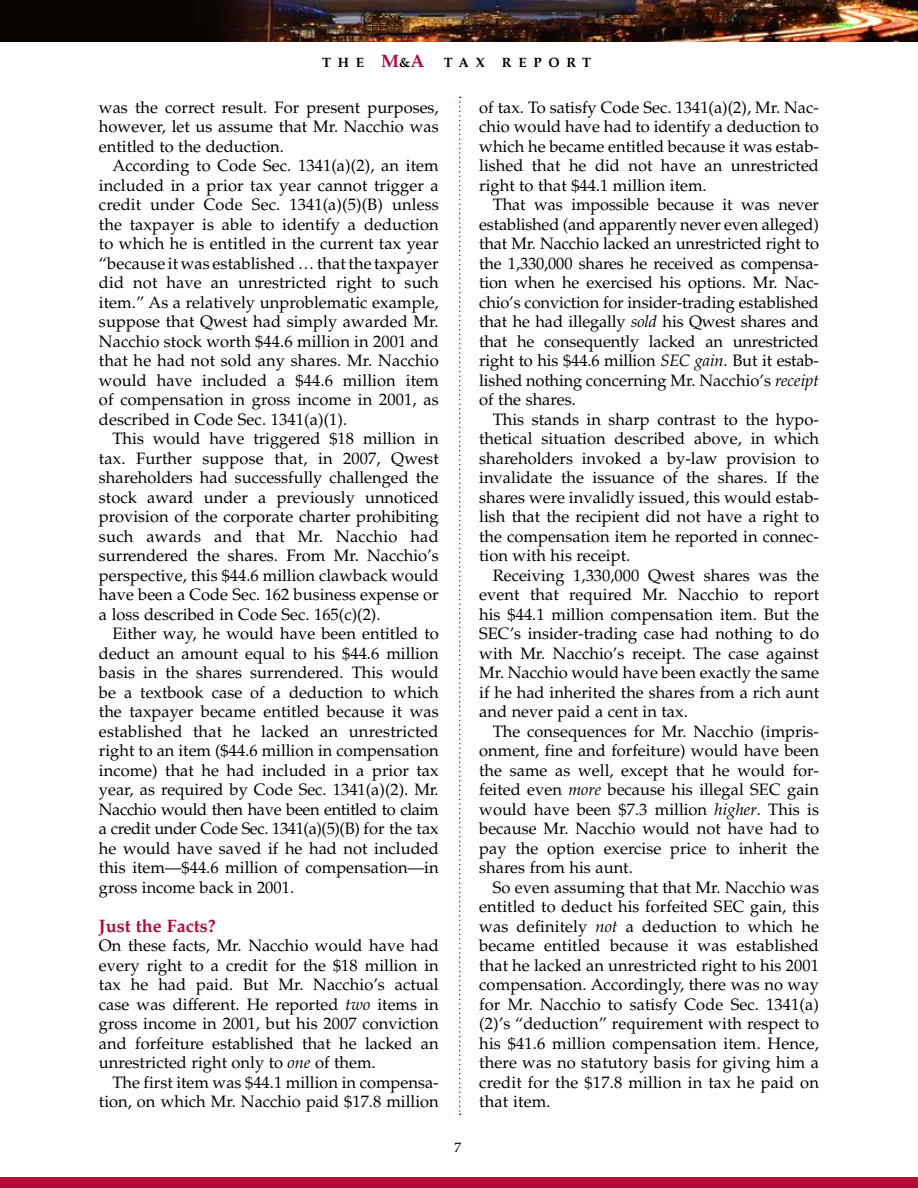
<style>
.page{position:relative;width:918px;height:1188px;background:#fff}
.page>*{position:absolute;margin:0;border:0;box-sizing:border-box;transform-origin:0 0}
.H2_A{font:700 18px "Palatino";color:#b30838}
.Body_A{font:16.5px/19.5px "Palatino";color:#000;text-align:justify}
.Body_A_f{font:16.5px/19.5px "Palatino";color:#000;text-align:justify}
.t1{font:700 13.5px "Palatino";letter-spacing:.5em;color:#000}
.t2{font:13.5px "Palatino";color:#000}
.s1{font-size:18px;color:#b30838}
.s2{font-style:italic}
</style>
<div class="page">
<div style="left:0;top:1177px;width:918px;height:11px;background:#b30838"></div>
<img style="left:0;top:0;width:918px;height:42px">
<svg style="left:459px;top:97px;width:2px;height:1018px"></svg>
<p class="t1" style="left:322px;top:55px;width:164px">THE <span class="s1">M</span>&amp;<span class="s1">A</span> TAX</p>
<p class="t1" style="left:502px;top:55px;width:91px">REPORT</p>
<p class="Body_A" style="left:99px;top:97px;width:341px">was the correct result. For present purposes, however, let us assume that Mr. Nacchio was entitled to the deduction.</p>
<p class="Body_A" style="left:99px;top:156px;width:341px;text-indent:14px">According to Code Sec. 1341(a)(2), an item included in a prior tax year cannot trigger a credit under Code Sec. 1341(a)(5)(B) unless the taxpayer is able to identify a deduction to which he is entitled in the current tax year “because it was established … that the taxpayer did not have an unrestricted right to such item.” As a relatively unproblematic example, suppose that Qwest had simply awarded Mr.<br>Nacchio stock worth $44.6 million in 2001 and that he had not sold any shares. Mr. Nacchio would have included a $44.6 million item of compensation in gross income in 2001, as described in Code Sec. 1341(a)(1).</p>
<p class="Body_A" style="left:99px;top:429px;width:341px;text-indent:14px">This would have triggered $18 million in tax. Further suppose that, in 2007, Qwest shareholders had successfully challenged the stock award under a previously unnoticed provision of the corporate charter prohibiting such awards and that Mr. Nacchio had surrendered the shares. From Mr. Nacchio’s perspective, this $44.6 million clawback would have been a Code Sec. 162 business expense or a loss described in Code Sec. 165(c)(2).</p>
<p class="Body_A" style="left:99px;top:624px;width:341px;text-indent:14px">Either way, he would have been entitled to deduct an amount equal to his $44.6 million basis in the shares surrendered. This would be a textbook case of a deduction to which the taxpayer became entitled because it was established that he lacked an unrestricted right to an item ($44.6 million in compensation income) that he had included in a prior tax year, as required by Code Sec. 1341(a)(2). Mr.<br>Nacchio would then have been entitled to claim a credit under Code Sec. 1341(a)(5)(B) for the tax he would have saved if he had not included this item—$44.6 million of compensation—in gross income back in 2001.</p>
<p class="H2_A" style="left:99px;top:915px;width:118px">Just the Facts?</p>
<p class="Body_A_f" style="left:99px;top:936px;width:341px">On these facts, Mr. Nacchio would have had every right to a credit for the $18 million in tax he had paid. But Mr. Nacchio’s actual case was different. He reported <span class="s2">two</span> items in gross income in 2001, but his 2007 conviction and forfeiture established that he lacked an unrestricted right only to <span class="s2">one</span> of them.</p>
<p class="Body_A" style="left:99px;top:1072px;width:341px;text-align:right">The first item was $44.1 million in compensa&shy;tion, on which Mr. Nacchio paid $17.8 million</p>
<p class="t2" style="left:455px;top:1139px;width:8px">7</p>
<p class="Body_A" style="left:479px;top:97px;width:341px">of tax. To satisfy Code Sec. 1341(a)(2), Mr. Nac&shy;chio would have had to identify a deduction to which he became entitled because it was estab&shy;lished that he did not have an unrestricted right to that $44.1 million item.</p>
<p class="Body_A" style="left:479px;top:195px;width:341px;text-indent:14px">That was impossible because it was never established (and apparently never even alleged) that Mr. Nacchio lacked an unrestricted right to the 1,330,000 shares he received as compensa&shy;tion when he exercised his options. Mr. Nac&shy;chio’s conviction for insider-trading established that he had illegally <span class="s2">sold</span> his Qwest shares and that he consequently lacked an unrestricted right to his $44.6 million <span class="s2">SEC gain</span>. But it estab&shy;lished nothing concerning Mr. Nacchio’s <span class="s2">receipt </span>of the shares.</p>
<p class="Body_A" style="left:479px;top:409px;width:341px;text-indent:14px">This stands in sharp contrast to the hypo&shy;thetical situation described above, in which shareholders invoked a by-law provision to invalidate the issuance of the shares. If the shares were invalidly issued, this would estab&shy;lish that the recipient did not have a right to the compensation item he reported in connec&shy;tion with his receipt.</p>
<p class="Body_A" style="left:479px;top:565px;width:341px;text-indent:14px">Receiving 1,330,000 Qwest shares was the event that required Mr. Nacchio to report his $44.1 million compensation item. But the SEC’s insider-trading case had nothing to do with Mr. Nacchio’s receipt. The case against Mr. Nacchio would have been exactly the same if he had inherited the shares from a rich aunt and never paid a cent in tax.</p>
<p class="Body_A" style="left:479px;top:721px;width:341px;text-indent:14px">The consequences for Mr. Nacchio (impris&shy;onment, fine and forfeiture) would have been the same as well, except that he would for&shy;feited even <span class="s2">more</span> because his illegal SEC gain would have been $7.3 million <span class="s2">higher</span>. This is because Mr. Nacchio would not have had to pay the option exercise price to inherit the shares from his aunt.</p>
<p class="Body_A" style="left:479px;top:877px;width:341px;text-indent:14px">So even assuming that that Mr. Nacchio was entitled to deduct his forfeited SEC gain, this was definitely <span class="s2">not</span> a deduction to which he became entitled because it was established that he lacked an unrestricted right to his 2001 compensation. Accordingly, there was no way for Mr. Nacchio to satisfy Code Sec. 1341(a) (2)’s “deduction” requirement with respect to his $41.6 million compensation item. Hence, there was no statutory basis for giving him a credit for the $17.8 million in tax he paid on that item.</p>
</div>
